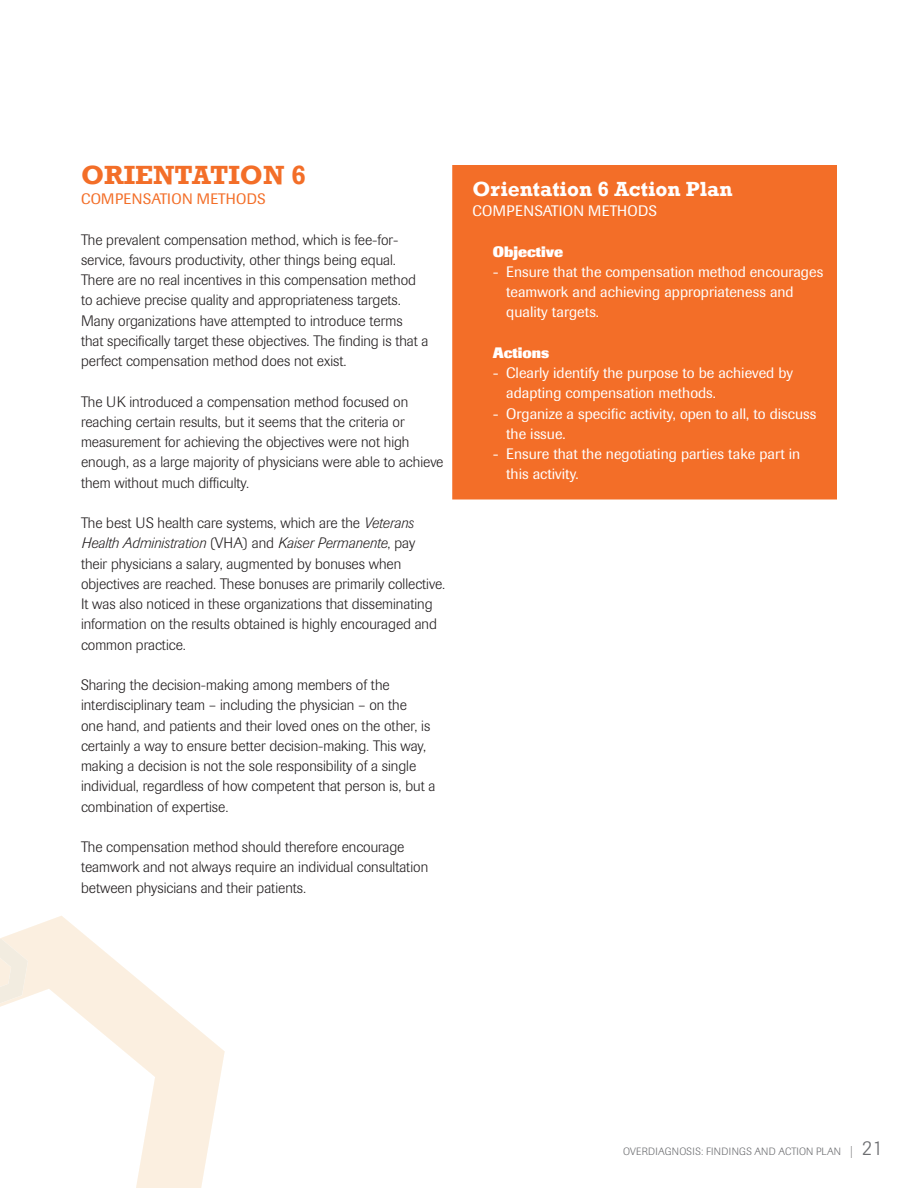
<style>
.page{position:relative;width:918px;height:1188px;background:#fff}
.page>*{position:absolute;margin:0;border:0;box-sizing:border-box;transform-origin:0 0}
.sous-titre_big{font:700 27px "Rockwell";color:#f36e28}
.sub-titles{font:700 21px "Rockwell";color:#fff}
.texte{font:300 15px/20.2px "Imago";color:#231f20}
.texte-2{font:15px/20.2px "Imago";color:#fff}
.sous-sous-titre{font:15px "Imago";letter-spacing:.02em;color:#f36e28}
.texte-3{font:15px "Imago";letter-spacing:.02em;color:#fff}
.texte-4{font:800 15px "Imago";color:#fff}
.t1{font:300 10.5px "Imago";letter-spacing:.02em;color:#6c6d70}
.s1{font-style:italic}
.s2{font-size:12px}
.s3{font-size:21px}
</style>
<div class="page">
<svg style="left:0;top:916px;width:225px;height:272px"></svg>
<svg style="left:0;top:939px;width:28px;height:68px"></svg>
<div style="left:452px;top:165px;width:385px;height:335px;background:#f36e28"></div>
<p class="sous-titre_big" style="left:81px;top:158px;width:227px">ORIENTATION 6</p>
<p class="sous-sous-titre" style="left:81px;top:190px;width:186px">COMPENSATION METHODS</p>
<p class="texte" style="left:81px;top:230px;width:349px">The prevalent compensation method, which is fee-for&shy;service, favours productivity, other things being equal.<br>There are no real incentives in this compensation method to achieve precise quality and appropriateness targets.<br>Many organizations have attempted to introduce terms that specifically target these objectives. The finding is that a perfect compensation method does not exist.</p>
<p class="texte" style="left:81px;top:392px;width:364px">The UK introduced a compensation method focused on reaching certain results, but it seems that the criteria or measurement for achieving the objectives were not high enough, as a large majority of physicians were able to achieve them without much difficulty.</p>
<p class="texte" style="left:81px;top:513px;width:364px">The best US health care systems, which are the <span class="s1">Veterans Health Administration</span> (VHA) and <span class="s1">Kaiser Permanente</span>, pay their physicians a salary, augmented by bonuses when objectives are reached. These bonuses are primarily collective.<br>It was also noticed in these organizations that disseminating information on the results obtained is highly encouraged and common practice.</p>
<p class="texte" style="left:81px;top:675px;width:356px">Sharing the decision-making among members of the interdisciplinary team – including the physician – on the<br>one hand, and patients and their loved ones on the other, is certainly a way to ensure better decision-making. This way, making a decision is not the sole responsibility of a single individual, regardless of how competent that person is, but a combination of expertise.</p>
<p class="texte" style="left:81px;top:837px;width:349px">The compensation method should therefore encourage teamwork and not always require an individual consultation between physicians and their patients.</p>
<p class="sub-titles" style="left:472px;top:176px;width:262px">Orientation 6 Action Plan</p>
<p class="texte-3" style="left:472px;top:202px;width:186px">COMPENSATION METHODS</p>
<p class="texte-4" style="left:493px;top:242px;width:72px">Objective</p>
<p class="texte-2" style="left:506px;top:262px;width:319px;text-indent:-14px">- Ensure that the compensation method encourages teamwork and achieving appropriateness and quality targets.</p>
<p class="texte-4" style="left:493px;top:343px;width:58px">Actions</p>
<p class="texte-2" style="left:506px;top:363px;width:288px;text-indent:-14px">- Clearly identify the purpose to be achieved by adapting compensation methods.</p>
<p class="texte-2" style="left:506px;top:403px;width:312px;text-indent:-14px">- Organize a specific activity, open to all, to discuss the issue.</p>
<p class="texte-2" style="left:506px;top:444px;width:296px;text-indent:-14px">- Ensure that the negotiating parties take part in this activity.</p>
<p class="t1" style="left:623px;top:1146px;width:261px">OVERDIAGNOSIS: FINDINGS AND ACTION PLAN <span class="s2">|</span> <span class="s3">21</span></p>
</div>
